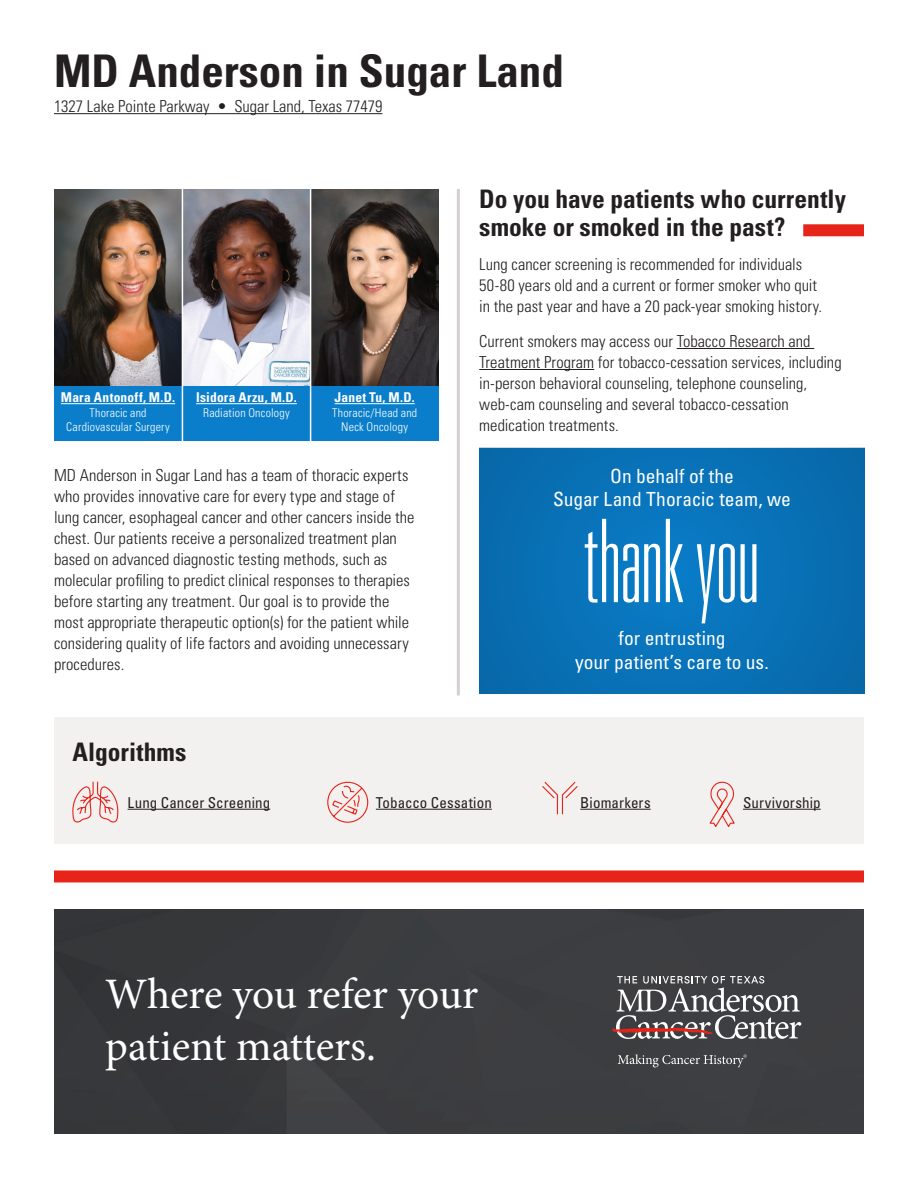
<style>
.page{position:relative;width:918px;height:1188px;background:#fff}
.page>*{position:absolute;margin:0;border:0;box-sizing:border-box;transform-origin:0 0}
.t1{font:100 ultra-condensed 115.35px "Univers LT Std";letter-spacing:-.01em;color:#fff}
.t2{font:700 condensed 45px "Univers LT Std";color:#231f20}
.t3{font:43.5px/52.2px "Minion Pro";letter-spacing:-.005em;color:#fff}
.t4{font:700 condensed 25.5px/27.5px "Univers LT Std";color:#231f20}
.t5{font:condensed 19.5px/23.4px "Univers LT Std";letter-spacing:-.005em;color:#fff;text-align:center}
.t6{font:300 condensed 16.5px/21px "Univers LT Std";color:#231f20}
.t7{font:condensed 15px "Univers LT Std";letter-spacing:.01em;color:#231f20}
.t8{font:700 condensed 13.5px "Univers LT Std";letter-spacing:.015em;color:#fff}
.t9{font:300 condensed 12px/14.4px "Univers LT Std";letter-spacing:.015em;color:#fff;text-align:center}
</style>
<div class="page">
<div style="left:54px;top:717px;width:810px;height:127px;background:#f3f0f0"></div>
<div style="left:54px;top:190px;width:385px;height:251px;background:#0a7eca"></div>
<hr style="left:196px;top:403px;width:101px;height:1px;background:#fff">
<div style="left:54px;top:870px;width:810px;height:12px;background:#e72419"></div>
<hr style="left:457px;top:189px;width:3px;height:507px;background:#d3d0ce">
<svg style="left:479px;top:448px;width:386px;height:245px;background:#0870b5"></svg>
<hr style="left:677px;top:348px;width:137px;height:1px;background:#231f20">
<hr style="left:479px;top:369px;width:115px;height:1px;background:#231f20">
<div style="left:803px;top:224px;width:61px;height:12px;background:#e72419"></div>
<hr style="left:54px;top:113px;width:328px;height:1px;background:#231f20">
<img style="left:54px;top:190px;width:385px;height:195px">
<hr style="left:61px;top:403px;width:114px;height:1px;background:#fff">
<hr style="left:335px;top:403px;width:80px;height:1px;background:#fff">
<svg style="left:709px;top:781px;width:26px;height:46px"></svg>
<hr style="left:743px;top:809px;width:78px;height:1px;background:#231f20">
<svg style="left:542px;top:781px;width:36px;height:34px"></svg>
<hr style="left:580px;top:809px;width:71px;height:1px;background:#231f20">
<svg style="left:72px;top:781px;width:47px;height:42px"></svg>
<hr style="left:128px;top:809px;width:142px;height:1px;background:#231f20">
<svg style="left:327px;top:781px;width:42px;height:42px"></svg>
<hr style="left:376px;top:809px;width:116px;height:1px;background:#231f20">
<div style="left:54px;top:909px;width:810px;height:225px;background:#3b3d3f"></div>
<svg style="left:612px;top:976px;width:189px;height:63px;background:#6c686a"></svg>
<svg style="left:618px;top:1054px;width:129px;height:13px;background:#5f6062"></svg>
<hr style="left:182px;top:187px;width:1px;height:256px;background:#fff">
<hr style="left:310px;top:187px;width:1px;height:256px;background:#fff">
<p class="t2" style="left:54px;top:43px;width:511px">MD Anderson in Sugar Land</p>
<p class="t6" style="left:54px;top:96px;width:330px">1327 Lake Pointe Parkway • Sugar Land, Texas 77479</p>
<p class="t8" style="left:61px;top:389px;width:116px">Mara Antonoff, M.D.</p>
<p class="t9" style="left:66px;top:405px;width:105px">Thoracic and<br>Cardiovascular Surgery</p>
<p class="t8" style="left:196px;top:389px;width:102px">Isidora Arzu, M.D.</p>
<p class="t9" style="left:203px;top:405px;width:88px">Radiation Oncology</p>
<p class="t8" style="left:335px;top:389px;width:82px">Janet Tu, M.D.</p>
<p class="t9" style="left:332px;top:405px;width:87px">Thoracic/Head and<br>Neck Oncology</p>
<p class="t6" style="left:54px;top:464px;width:362px">MD Anderson in Sugar Land has a team of thoracic experts who provides innovative care for every type and stage of lung cancer, esophageal cancer and other cancers inside the chest. Our patients receive a personalized treatment plan based on advanced diagnostic testing methods, such as molecular profiling to predict clinical responses to therapies before starting any treatment. Our goal is to provide the most appropriate therapeutic option(s) for the patient while considering quality of life factors and avoiding unnecessary procedures.</p>
<p class="t4" style="left:72px;top:738px;width:116px">Algorithms</p>
<p class="t4" style="left:479px;top:185px;width:368px">Do you have patients who currently smoke or smoked in the past?</p>
<p class="t6" style="left:479px;top:254px;width:344px">Lung cancer screening is recommended for individuals<br>50-80 years old and a current or former smoker who quit in the past year and have a 20 pack-year smoking history.</p>
<p class="t6" style="left:479px;top:331px;width:364px">Current smokers may access our Tobacco Research and Treatment Program for tobacco-cessation services, including in-person behavioral counseling, telephone counseling, web-cam counseling and several tobacco-cessation medication treatments.</p>
<p class="t5" style="left:553px;top:464px;width:239px">On behalf of the<br>Sugar Land Thoracic team, we</p>
<p class="t1" style="left:584px;top:503px;width:178px">thank you</p>
<p class="t5" style="left:575px;top:626px;width:195px">for entrusting<br>your patient’s care to us.</p>
<p class="t7" style="left:128px;top:793px;width:144px">Lung Cancer Screening</p>
<p class="t7" style="left:376px;top:793px;width:118px">Tobacco Cessation</p>
<p class="t7" style="left:580px;top:793px;width:72px">Biomarkers</p>
<p class="t7" style="left:743px;top:793px;width:79px">Survivorship</p>
<p class="t3" style="left:105px;top:969px;width:374px">Where you refer your patient matters.</p>
</div>
